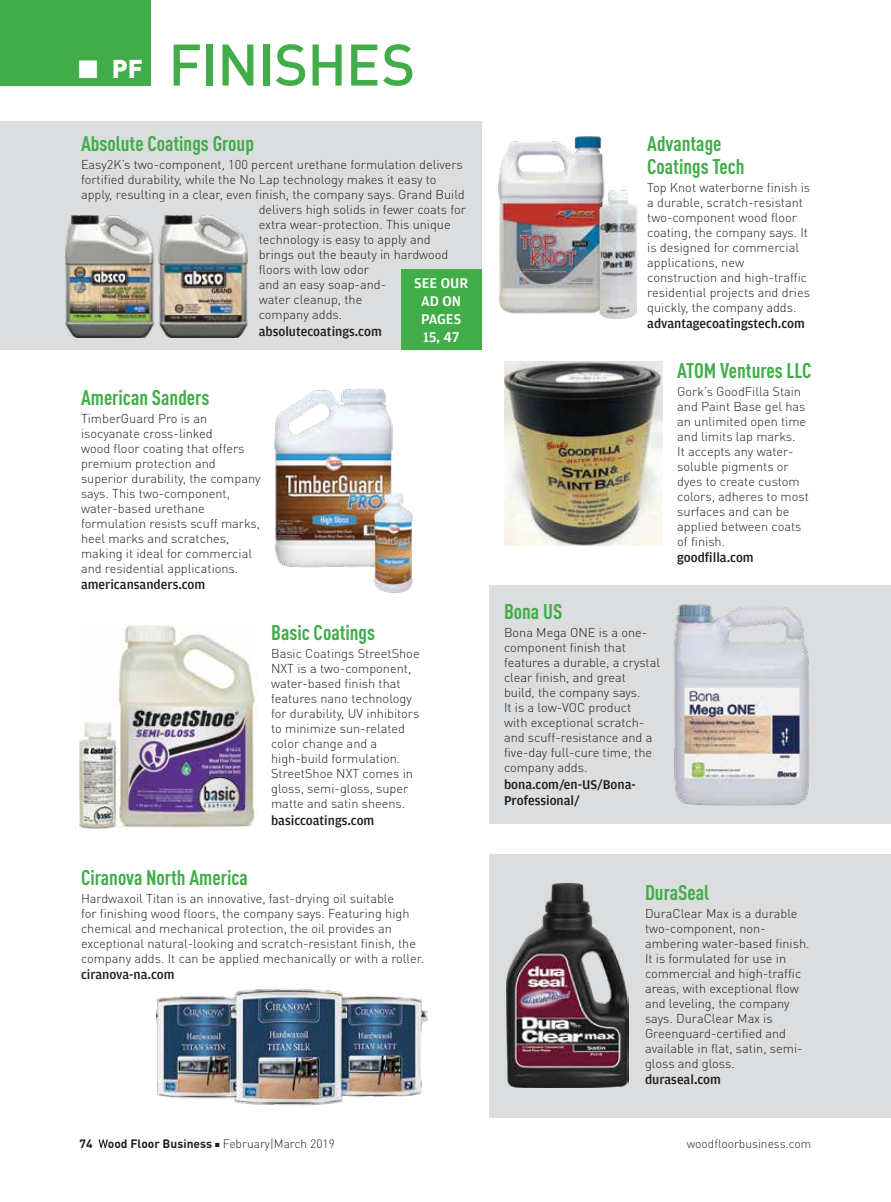
<style>
.page{position:relative;width:891px;height:1202px;background:#fff}
.page>*{position:absolute;margin:0;border:0;box-sizing:border-box;transform-origin:0 0}
.t1{font:500 57.6px "DIN Pro";letter-spacing:-.015em;color:#41ad49}
.t2{font:900 25.5px "DIN Pro";color:#fff}
.t3{font:700 condensed 21px/22.5px "DIN Pro";color:#41ad49}
.t4{font:500 15px/18px "Amplitude";color:#fff;text-align:center}
.t5{font:500 13.5px/16.2px "Amplitude";color:#231f20}
.t6{font:300 12.75px/15px "DIN Pro";color:#231f20}
.t7{font:300 12px "DIN Pro";color:#231f20}
.t8{font:700 12px "DIN Pro";color:#231f20}
.s1{font-weight:700}
</style>
<div class="page">
<svg style="left:99px;top:1139px;width:9px;height:8px"></svg>
<div style="left:490px;top:854px;width:401px;height:264px;background:#dcddde"></div>
<div style="left:490px;top:585px;width:401px;height:239px;background:#dcddde"></div>
<div style="left:0;top:122px;width:482px;height:228px;background:#dcddde"></div>
<img style="left:65px;top:215px;width:183px;height:123px">
<img style="left:498px;top:136px;width:140px;height:183px">
<img style="left:274px;top:388px;width:139px;height:204px">
<img style="left:505px;top:361px;width:158px;height:184px">
<img style="left:80px;top:624px;width:175px;height:204px">
<img style="left:674px;top:604px;width:135px;height:202px">
<img style="left:156px;top:988px;width:272px;height:118px">
<img style="left:507px;top:884px;width:121px;height:203px">
<div style="left:0;top:0;width:151px;height:86px;background:#41ad49"></div>
<div style="left:401px;top:269px;width:81px;height:81px;background:#41ad49"></div>
<h2 class="t2" style="left:79px;top:47px;width:66px">■ PF</h2>
<h1 class="t1" style="left:168px;top:18px;width:249px">FINISHES</h1>
<h3 class="t3" style="left:81px;top:131px;width:174px">Absolute Coatings Group</h3>
<p class="t6" style="left:81px;top:156px;width:383px">Easy2K’s two-component, 100 percent urethane formulation delivers</p>
<p class="t6" style="left:81px;top:171px;width:357px">fortified durability, while the No Lap technology makes it easy to</p>
<p class="t6" style="left:81px;top:186px;width:385px">apply, resulting in a clear, even finish, the company says. Grand Build</p>
<p class="t6" style="left:259px;top:201px;width:209px">delivers high solids in fewer coats for</p>
<p class="t6" style="left:259px;top:216px;width:194px">extra wear-protection. This unique</p>
<p class="t6" style="left:259px;top:231px;width:173px">technology is easy to apply and</p>
<p class="t6" style="left:259px;top:246px;width:191px">brings out the beauty in hardwood</p>
<p class="t6" style="left:259px;top:261px;width:112px">floors with low odor</p>
<p class="t6" style="left:259px;top:276px;width:129px">and an easy soap-and-</p>
<p class="t6" style="left:259px;top:291px;width:105px">water cleanup, the</p>
<p class="t6" style="left:259px;top:306px;width:85px">company adds.</p>
<p class="t5" style="left:259px;top:323px;width:125px">absolutecoatings.com</p>
<p class="t4" style="left:414px;top:274px;width:55px">SEE OUR<br>AD ON<br>PAGES<br>15, 47</p>
<h3 class="t3" style="left:81px;top:384px;width:130px">American Sanders</h3>
<p class="t6" style="left:81px;top:409px;width:181px">TimberGuard Pro is an isocyanate cross-linked<br>wood floor coating that offers premium protection and superior durability, the company says. This two-component, water-based urethane formulation resists scuff marks, heel marks and scratches, making it ideal for commercial and residential applications.</p>
<p class="t5" style="left:81px;top:576px;width:126px">americansanders.com</p>
<h3 class="t3" style="left:271px;top:620px;width:106px">Basic Coatings</h3>
<p class="t6" style="left:271px;top:645px;width:150px">Basic Coatings StreetShoe<br>NXT is a two-component, water-based finish that features nano technology for durability, UV inhibitors to minimize sun-related color change and a high-build formulation.<br>StreetShoe NXT comes in gloss, semi-gloss, super matte and satin sheens.</p>
<p class="t5" style="left:271px;top:812px;width:105px">basiccoatings.com</p>
<h3 class="t3" style="left:81px;top:864px;width:168px">Ciranova North America</h3>
<p class="t6" style="left:81px;top:889px;width:345px">Hardwaxoil Titan is an innovative, fast-drying oil suitable<br>for finishing wood floors, the company says. Featuring high chemical and mechanical protection, the oil provides an exceptional natural-looking and scratch-resistant finish, the company adds. It can be applied mechanically or with a roller.</p>
<p class="t5" style="left:81px;top:966px;width:95px">ciranova-na.com</p>
<h3 class="t3" style="left:647px;top:131px;width:99px">Advantage<br>Coatings Tech</h3>
<p class="t6" style="left:647px;top:178px;width:165px">Top Knot waterborne finish is a durable, scratch-resistant two-component wood floor coating, the company says. It is designed for commercial applications, new construction and high-traffic residential projects and dries quickly, the company adds.</p>
<p class="t5" style="left:647px;top:315px;width:159px">advantagecoatingstech.com</p>
<h3 class="t3" style="left:504px;top:599px;width:60px">Bona US</h3>
<p class="t6" style="left:504px;top:624px;width:158px">Bona Mega ONE is a one&shy;component finish that features a durable, a crystal clear finish, and great<br>build, the company says.<br>It is a low-VOC product<br>with exceptional scratch&shy;and scuff-resistance and a five-day full-cure time, the company adds.</p>
<p class="t5" style="left:504px;top:776px;width:133px">bona.com/en-US/Bona-<br>Professional/</p>
<h3 class="t3" style="left:677px;top:357px;width:136px">ATOM Ventures LLC</h3>
<p class="t6" style="left:677px;top:382px;width:133px">Gork’s GoodFilla Stain and Paint Base gel has an unlimited open time and limits lap marks.<br>It accepts any water&shy;soluble pigments or dyes to create custom colors, adheres to most surfaces and can be applied between coats of finish.</p>
<p class="t5" style="left:677px;top:549px;width:78px">goodfilla.com</p>
<h3 class="t3" style="left:645px;top:879px;width:66px">DuraSeal</h3>
<p class="t6" style="left:645px;top:904px;width:166px">DuraClear Max is a durable two-component, non&shy;ambering water-based finish.<br>It is formulated for use in commercial and high-traffic areas, with exceptional flow and leveling, the company says. DuraClear Max is<br>Greenguard-certified and available in flat, satin, semi&shy;gloss and gloss.</p>
<p class="t5" style="left:645px;top:1071px;width:77px">duraseal.com</p>
<p class="t8" style="left:80px;top:1133px;width:15px">74</p>
<p class="t7" style="left:108px;top:1134px;width:228px"><span class="s1">ood Floor Business</span> ■ February|March 2019</p>
<p class="t7" style="left:687px;top:1134px;width:126px">woodfloorbusiness.com</p>
</div>
